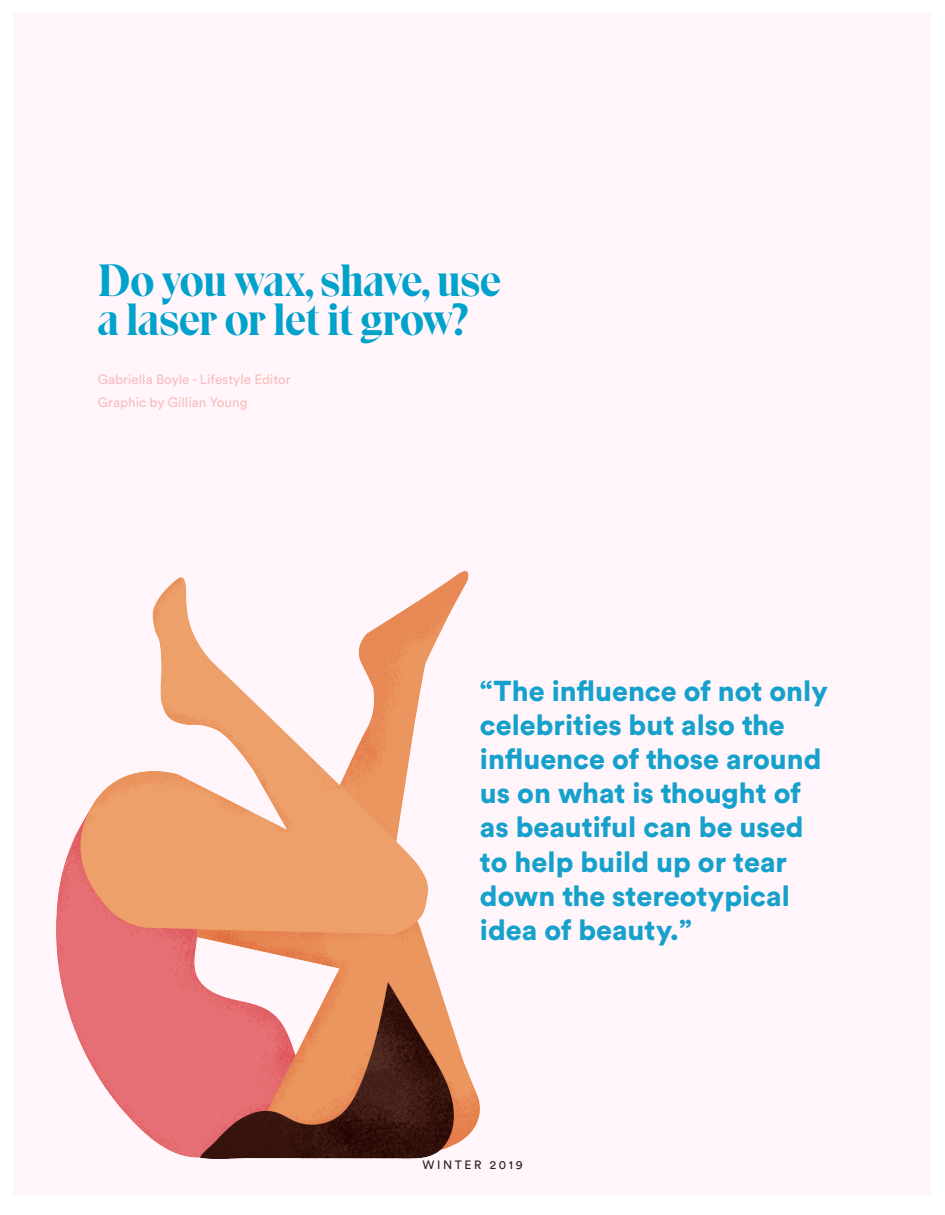
<style>
.page{position:relative;width:945px;height:1215px;background:#fff}
.page>*{position:absolute;margin:0;border:0;box-sizing:border-box;transform-origin:0 0}
.Headline_Text_-_Alig{font:45px/39px "Eksell Display Large";letter-spacing:-.01em;color:#00a2cb}
.t1{font:900 28.5px/34.2px "Circular Std";color:#15a1cb}
.Staff_Name_and_Posit{font:13.5px "Circular Std";color:#f8bebd}
.t2{font:12px "Circular Std";letter-spacing:.22em;color:#231f20}
</style>
<div class="page">
<div style="left:14px;top:14px;width:918px;height:1181px;background:#fff5fb"></div>
<img style="left:56px;top:572px;width:424px;height:587px">
<p class="Headline_Text_-_Alig" style="left:98px;top:261px;width:405px">Do you wax, shave, use a laser or let it grow?</p>
<p class="Staff_Name_and_Posit" style="left:98px;top:371px;width:195px">Gabriella Boyle - Lifestyle Editor</p>
<p class="Staff_Name_and_Posit" style="left:98px;top:394px;width:151px">Graphic by Gillian Young</p>
<p class="t1" style="left:480px;top:673px;width:349px">“The influence of not only celebrities but also the influence of those around us on what is thought of as beautiful can be used to help build up or tear down the stereotypical idea of beauty.”</p>
<p class="t2" style="left:422px;top:1157px;width:102px">WINTER 2019</p>
</div>
